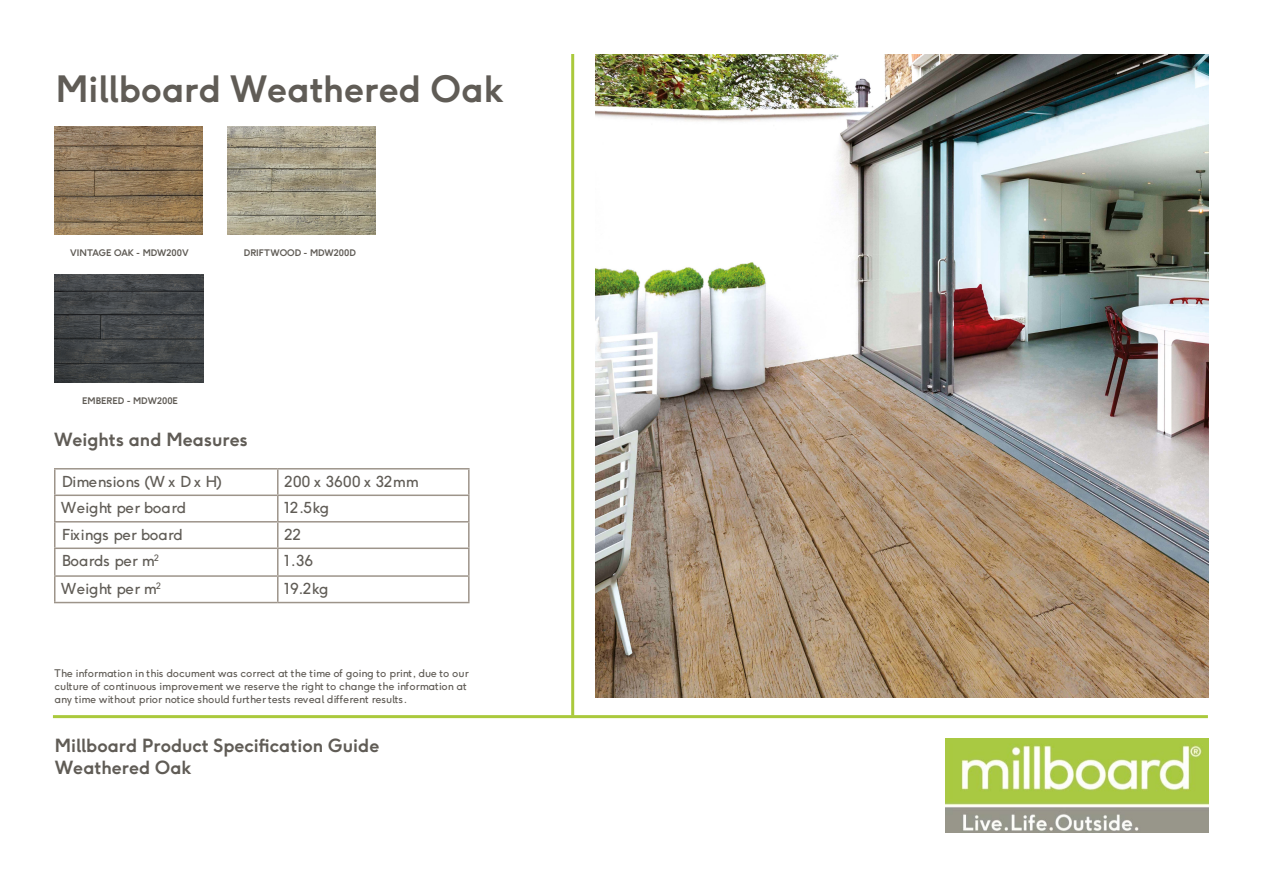
<style>
.page{position:relative;width:1263px;height:893px;background:#fff}
.page>*{position:absolute;margin:0;border:0;box-sizing:border-box;transform-origin:0 0}
.t1{font:700 36px "F37 Ginger";color:#605c56}
.t2{font:700 18px/21.6px "F37 Ginger";color:#605c56}
.t3{font:15px "F37 Ginger";color:#605c56}
.t4{font:10.5px/12.6px "F37 Ginger";color:#605c56}
.t5{font:700 9px "F37 Ginger";color:#605c56}
</style>
<div class="page">
<img style="left:595px;top:54px;width:614px;height:643px">
<hr style="left:53px;top:715px;width:1155px;height:3px;background:#aac93c">
<img style="left:54px;top:127px;width:149px;height:108px">
<img style="left:55px;top:275px;width:148px;height:108px">
<img style="left:227px;top:127px;width:149px;height:108px">
<hr style="left:54px;top:468px;width:224px;height:2px;background:#9d948a">
<hr style="left:54px;top:470px;width:2px;height:25px;background:#9d948a">
<hr style="left:277px;top:496px;width:2px;height:25px;background:#9d948a">
<hr style="left:277px;top:523px;width:2px;height:25px;background:#9d948a">
<hr style="left:54px;top:575px;width:224px;height:2px;background:#9d948a">
<hr style="left:54px;top:523px;width:2px;height:25px;background:#9d948a">
<hr style="left:468px;top:523px;width:2px;height:25px;background:#9d948a">
<hr style="left:54px;top:495px;width:224px;height:1px;background:#9d948a">
<hr style="left:54px;top:496px;width:2px;height:25px;background:#9d948a">
<hr style="left:468px;top:496px;width:2px;height:25px;background:#9d948a">
<hr style="left:54px;top:521px;width:224px;height:2px;background:#9d948a">
<hr style="left:278px;top:521px;width:192px;height:2px;background:#9d948a">
<hr style="left:278px;top:468px;width:192px;height:2px;background:#9d948a">
<hr style="left:277px;top:470px;width:2px;height:25px;background:#9d948a">
<hr style="left:468px;top:470px;width:2px;height:25px;background:#9d948a">
<hr style="left:278px;top:495px;width:192px;height:1px;background:#9d948a">
<hr style="left:54px;top:548px;width:224px;height:1px;background:#9d948a">
<hr style="left:54px;top:549px;width:2px;height:26px;background:#9d948a">
<hr style="left:54px;top:577px;width:2px;height:25px;background:#9d948a">
<hr style="left:54px;top:602px;width:224px;height:1px;background:#9d948a">
<hr style="left:278px;top:548px;width:192px;height:1px;background:#9d948a">
<hr style="left:277px;top:549px;width:2px;height:26px;background:#9d948a">
<hr style="left:468px;top:549px;width:2px;height:26px;background:#9d948a">
<hr style="left:278px;top:575px;width:192px;height:2px;background:#9d948a">
<hr style="left:277px;top:577px;width:2px;height:25px;background:#9d948a">
<hr style="left:468px;top:577px;width:2px;height:25px;background:#9d948a">
<hr style="left:278px;top:602px;width:192px;height:1px;background:#9d948a">
<img style="left:945px;top:738px;width:264px;height:95px">
<hr style="left:571px;top:54px;width:3px;height:662px;background:#aac93c">
<h1 class="t1" style="left:56px;top:64px;width:449px">Millboard Weathered Oak</h1>
<p class="t5" style="left:70px;top:247px;width:120px">VINTAGE OAK - MDW200V</p>
<p class="t5" style="left:244px;top:247px;width:114px">DRIFTWOOD - MDW200D</p>
<p class="t5" style="left:82px;top:395px;width:97px">EMBERED - MDW200E</p>
<h2 class="t2" style="left:54px;top:429px;width:195px">Weights and Measures</h2>
<h3 class="t3" style="left:61px;top:472px;width:162px">Dimensions (W x D x H)</h3>
<h3 class="t3" style="left:284px;top:472px;width:135px">200 x 3600 x 32mm</h3>
<h3 class="t3" style="left:61px;top:498px;width:126px">Weight per board</h3>
<h3 class="t3" style="left:284px;top:498px;width:46px">12.5kg</h3>
<h3 class="t3" style="left:61px;top:525px;width:123px">Fixings per board</h3>
<h3 class="t3" style="left:284px;top:525px;width:18px">22</h3>
<h3 class="t3" style="left:61px;top:551px;width:99px">Boards per m<sup>2</sup></h3>
<h3 class="t3" style="left:284px;top:551px;width:30px">1.36</h3>
<h3 class="t3" style="left:61px;top:579px;width:101px">Weight per m<sup>2</sup></h3>
<h3 class="t3" style="left:284px;top:579px;width:46px">19.2kg</h3>
<p class="t4" style="left:54px;top:667px;width:415px">The information in this document was correct at the time of going to print, due to our culture of continuous improvement we reserve the right to change the information at any time without prior notice should further tests reveal different results.</p>
<h2 class="t2" style="left:55px;top:734px;width:326px">Millboard Product Specification Guide<br>Weathered Oak</h2>
</div>
